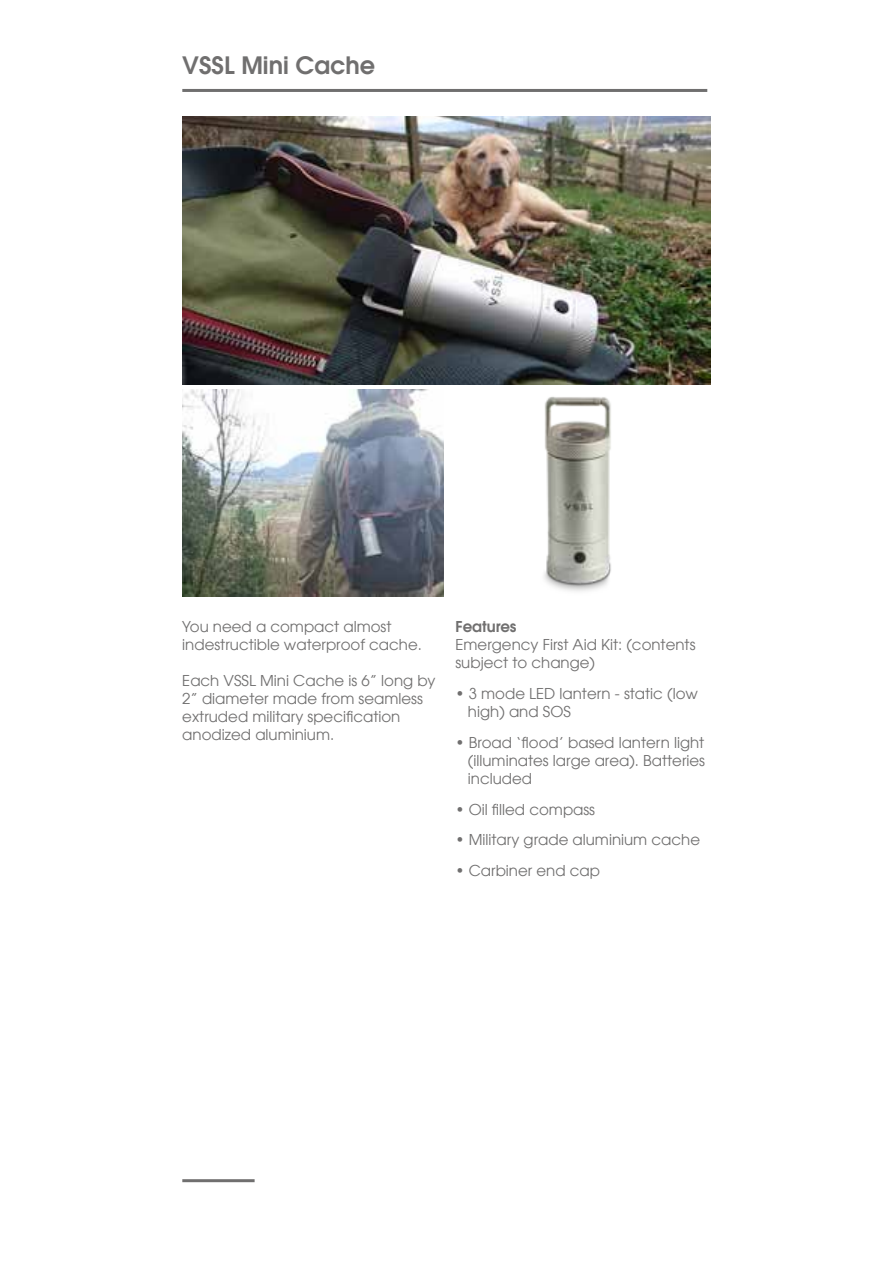
<style>
.page{position:relative;width:893px;height:1263px;background:#fff}
.page>*{position:absolute;margin:0;border:0;box-sizing:border-box;transform-origin:0 0}
.t1{font:600 24px "Avant Garde LT";color:#706f6f}
.t2{font:15px/18px "Avant Garde LT";color:#706f6f}
.t3{font:600 15px "Avant Garde LT";color:#706f6f}
</style>
<div class="page">
<hr style="left:182px;top:1179px;width:73px;height:3px;background:#706f6f">
<hr style="left:182px;top:89px;width:525px;height:3px;background:#706f6f">
<img style="left:183px;top:390px;width:261px;height:206px">
<img style="left:183px;top:117px;width:528px;height:267px">
<img style="left:544px;top:396px;width:67px;height:196px">
<h1 class="t1" style="left:182px;top:50px;width:194px">VSSL Mini Cache</h1>
<p class="t2" style="left:182px;top:618px;width:241px">You need a compact almost indestructible waterproof cache.</p>
<p class="t2" style="left:182px;top:672px;width:255px">Each VSSL Mini Cache is 6” long by<br>2” diameter made from seamless extruded military specification anodized aluminium.</p>
<p class="t3" style="left:455px;top:617px;width:63px">Features</p>
<p class="t2" style="left:455px;top:636px;width:242px">Emergency First Aid Kit: (contents subject to change)</p>
<p class="t2" style="left:468px;top:684px;width:232px;text-indent:-12px">• 3 mode LED lantern - static (low high) and SOS</p>
<p class="t2" style="left:468px;top:733px;width:239px;text-align:justify;text-indent:-12px">• Broad ‘flood’ based lantern light (illuminates large area). Batteries included</p>
<p class="t2" style="left:455px;top:800px;width:141px">• Oil filled compass</p>
<p class="t2" style="left:455px;top:831px;width:246px">• Military grade aluminium cache</p>
<p class="t2" style="left:455px;top:861px;width:146px">• Carbiner end cap</p>
</div>
